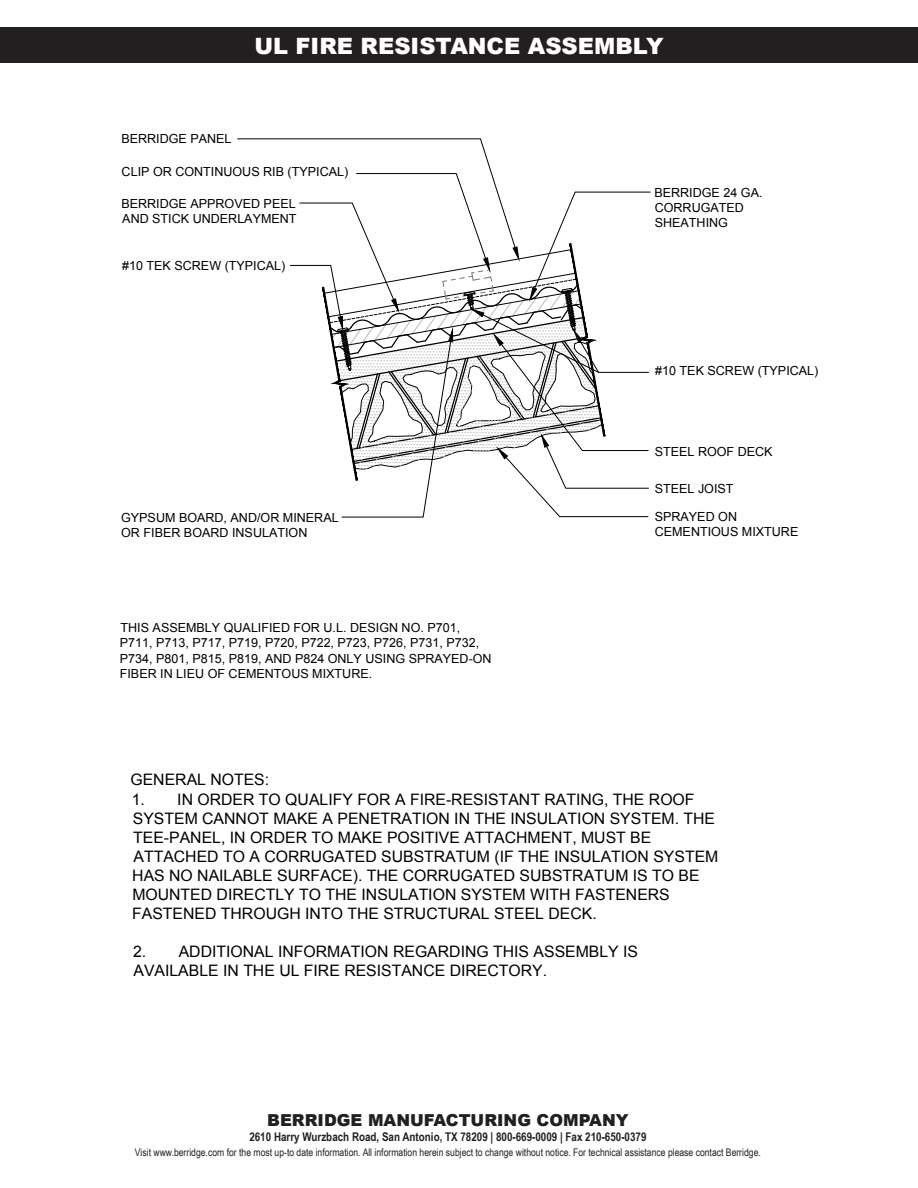
<style>
.page{position:relative;width:918px;height:1188px;background:#fff}
.page>*{position:absolute;margin:0;border:0;box-sizing:border-box;transform-origin:0 0}
.t1{font:900 22.5px "Arial";color:#fff}
.t2{font:900 16.5px "Arial";color:#231f20}
.t3{font:15.75px/19px "Arial";color:#000}
.t4{font:12.6px/15.1px "Arial";color:#000}
.t5{font:700 12px "Arial Narrow";color:#231f20}
.t6{font:10.5px "Arial Narrow";color:#231f20}
</style>
<div class="page">
<div style="left:0;top:27px;width:918px;height:35px;background:#231f20"></div>
<svg style="left:237px;top:138px;width:414px;height:380px"></svg>
<h1 class="t1" style="left:254px;top:33px;width:411px">UL FIRE RESISTANCE ASSEMBLY</h1>
<p class="t4" style="left:121px;top:133px;width:112px">BERRIDGE PANEL</p>
<p class="t4" style="left:122px;top:166px;width:228px">CLIP OR CONTINUOUS RIB (TYPICAL)</p>
<p class="t4" style="left:121px;top:197px;width:177px">BERRIDGE APPROVED PEEL<br>AND STICK UNDERLAYMENT</p>
<p class="t4" style="left:654px;top:186px;width:110px">BERRIDGE 24 GA.<br>CORRUGATED<br>SHEATHING</p>
<p class="t4" style="left:122px;top:259px;width:165px">#10 TEK SCREW (TYPICAL)</p>
<p class="t4" style="left:121px;top:511px;width:219px">GYPSUM BOARD, AND/OR MINERAL<br>OR FIBER BOARD INSULATION</p>
<p class="t4" style="left:120px;top:622px;width:373px">THIS ASSEMBLY QUALIFIED FOR U.L. DESIGN NO. P701, P711, P713, P717, P719, P720, P722, P723, P726, P731, P732, P734, P801, P815, P819, AND P824 ONLY USING SPRAYED-ON FIBER IN LIEU OF CEMENTOUS MIXTURE.</p>
<p class="t3" style="left:130px;top:771px;width:140px">GENERAL NOTES:</p>
<p class="t4" style="left:655px;top:365px;width:165px">#10 TEK SCREW (TYPICAL)</p>
<p class="t4" style="left:655px;top:446px;width:119px">STEEL ROOF DECK</p>
<p class="t4" style="left:655px;top:482px;width:80px">STEEL JOIST</p>
<p class="t4" style="left:655px;top:510px;width:145px">SPRAYED ON<br>CEMENTIOUS MIXTURE</p>
<p class="t3" style="left:132px;top:792px;width:588px">1. IN ORDER TO QUALIFY FOR A FIRE-RESISTANT RATING, THE ROOF SYSTEM CANNOT MAKE A PENETRATION IN THE INSULATION SYSTEM. THE TEE-PANEL, IN ORDER TO MAKE POSITIVE ATTACHMENT, MUST BE ATTACHED TO A CORRUGATED SUBSTRATUM (IF THE INSULATION SYSTEM HAS NO NAILABLE SURFACE). THE CORRUGATED SUBSTRATUM IS TO BE MOUNTED DIRECTLY TO THE INSULATION SYSTEM WITH FASTENERS FASTENED THROUGH INTO THE STRUCTURAL STEEL DECK.</p>
<p class="t3" style="left:133px;top:944px;width:507px">2. ADDITIONAL INFORMATION REGARDING THIS ASSEMBLY IS<br>AVAILABLE IN THE UL FIRE RESISTANCE DIRECTORY.</p>
<p class="t2" style="left:267px;top:1111px;width:363px">BERRIDGE MANUFACTURING COMPANY</p>
<p class="t5" style="left:249px;top:1132px;width:399px">2610 Harry Wurzbach Road, San Antonio, TX 78209 | 800-669-0009 | Fax 210-650-0379</p>
<p class="t6" style="left:135px;top:1149px;width:627px">Visit www.berridge.com for the most up-to date information. All information herein subject to change without notice. For technical assistance please contact Berridge.</p>
</div>
